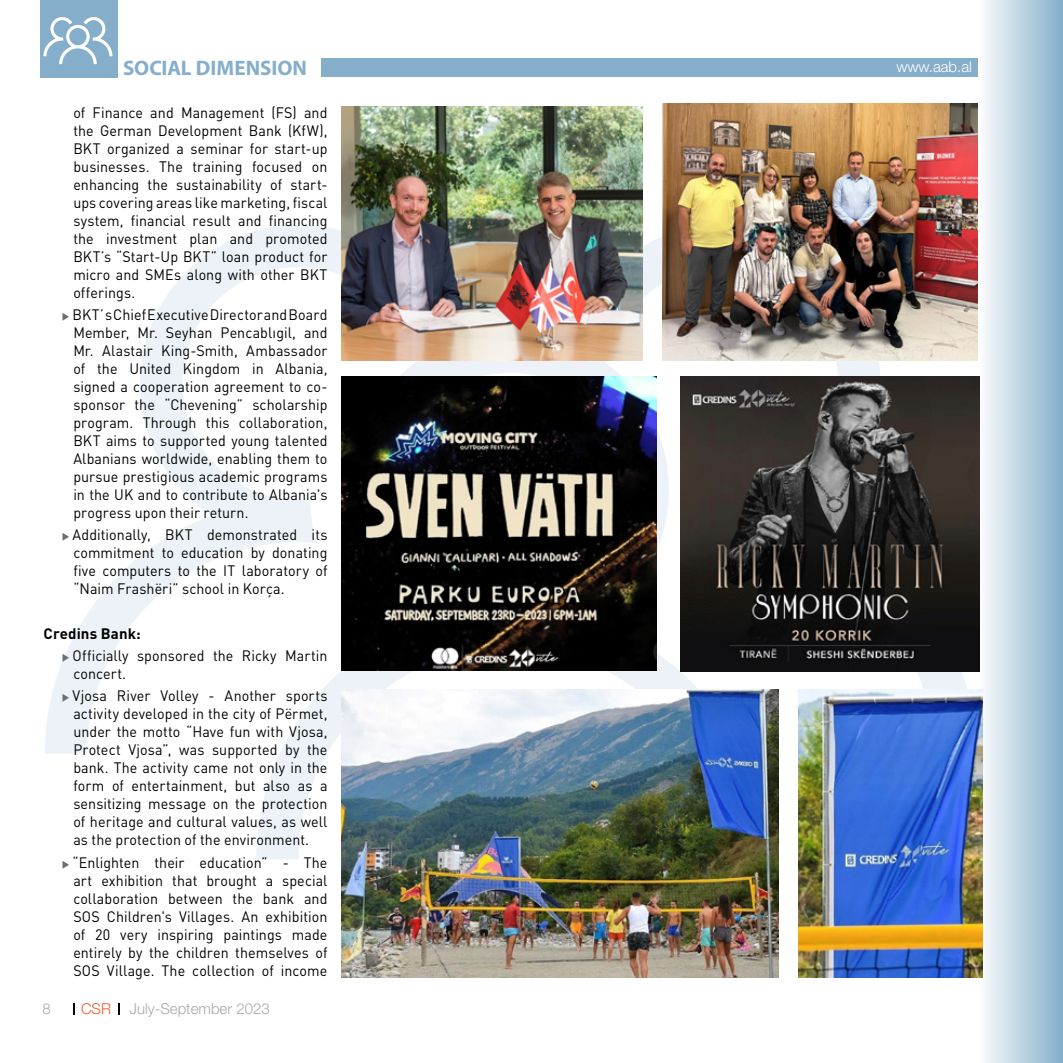
<style>
.page{position:relative;width:1063px;height:1063px;background:#fff}
.page>*{position:absolute;margin:0;border:0;box-sizing:border-box;transform-origin:0 0}
.t1{font:700 21px "Myriad Pro";color:#85aeca}
.t2{font:15px/18px "DIN Pro";letter-spacing:.005em;color:#000;text-align:justify;scale:.95 1}
.t3{font:300 15px "Helvetica Neue LT Std";color:#a7a9ac}
.t4{font:300 15px "Helvetica Neue LT Std";color:#fff}
.s1{color:#6d6e71}
.s2{font-weight:700}
.s3{color:#f15a29}
</style>
<div class="page">
<div style="left:978px;top:0;width:85px;height:1063px;background:linear-gradient(to right,#fdfefe,#84adc9)"></div>
<svg style="left:256px;top:360px;width:329px;height:499px"></svg>
<svg style="left:585px;top:225px;width:391px;height:529px"></svg>
<svg style="left:45px;top:225px;width:390px;height:529px"></svg>
<div style="left:40px;top:0;width:77px;height:77px;background:#85aeca"></div>
<div style="left:210px;top:58px;width:768px;height:19px;background:#85aeca"></div>
<div style="left:123px;top:55px;width:198px;height:24px;background:#fff"></div>
<img style="left:341px;top:377px;width:315px;height:293px">
<img style="left:341px;top:690px;width:438px;height:288px">
<img style="left:799px;top:690px;width:184px;height:288px">
<img style="left:680px;top:377px;width:299px;height:295px">
<img style="left:662px;top:103px;width:316px;height:257px">
<img style="left:341px;top:106px;width:301px;height:254px">
<svg style="left:118px;top:1003px;width:2px;height:12px"></svg>
<svg style="left:73px;top:1003px;width:2px;height:12px"></svg>
<svg style="left:43px;top:17px;width:69px;height:47px"></svg>
<h1 class="t1" style="left:123px;top:54px;width:185px">SOCIAL DIMENSION</h1>
<p class="t2" style="left:73px;top:103px;width:269px">of Finance and Management (FS) and the German Development Bank (KfW), BKT organized a seminar for start-up businesses. The training focused on enhancing the sustainability of start&shy;ups covering areas like marketing, fiscal system, financial result and financing the investment plan and promoted BKT’s “Start-Up BKT” loan product for micro and SMEs along with other BKT offerings.</p>
<p class="t2" style="left:73px;top:305px;width:269px;text-indent:-13px"><span class="s1">▶</span>BKT’ s Chief Executive Director and Board Member, Mr. Seyhan Pencablıgil, and Mr. Alastair King-Smith, Ambassador of the United Kingdom in Albania, signed a cooperation agreement to co&shy;sponsor the “Chevening” scholarship program. Through this collaboration, BKT aims to supported young talented Albanians worldwide, enabling them to pursue prestigious academic programs in the UK and to contribute to Albania's progress upon their return.</p>
<p class="t2" style="left:73px;top:525px;width:269px;text-indent:-13px"><span class="s1">▶</span>Additionally, BKT demonstrated its commitment to education by donating five computers to the IT laboratory of “Naim Frashëri” school in Korça.</p>
<p class="t2" style="left:61px;top:622px;width:282px;line-height:22.2px;text-indent:-17px"><span class="s2">Credins Bank:<br></span><span class="s1">▶</span>Officially sponsored the Ricky Martin</p>
<p class="t2" style="left:61px;top:662px;width:282px;line-height:22.2px;text-indent:13px">concert.<br><span class="s1">▶</span>Vjosa River Volley - Another sports</p>
<p class="t2" style="left:73px;top:704px;width:269px">activity developed in the city of Përmet, under the motto “Have fun with Vjosa, Protect Vjosa”, was supported by the bank. The activity came not only in the form of entertainment, but also as a sensitizing message on the protection of heritage and cultural values, as well as the protection of the environment.</p>
<p class="t2" style="left:73px;top:852px;width:269px;text-indent:-13px"><span class="s1">▶</span>“Enlighten their education” - The art exhibition that brought a special collaboration between the bank and SOS Children's Villages. An exhibition of 20 very inspiring paintings made entirely by the children themselves of SOS Village. The collection of income</p>
<p class="t3" style="left:43px;top:1000px;width:10px">8</p>
<p class="t3" style="left:81px;top:1000px;width:190px"><span class="s3">CSR</span> July-September 2023</p>
<p class="t4" style="left:896px;top:57px;width:77px">www.aab.al</p>
</div>
